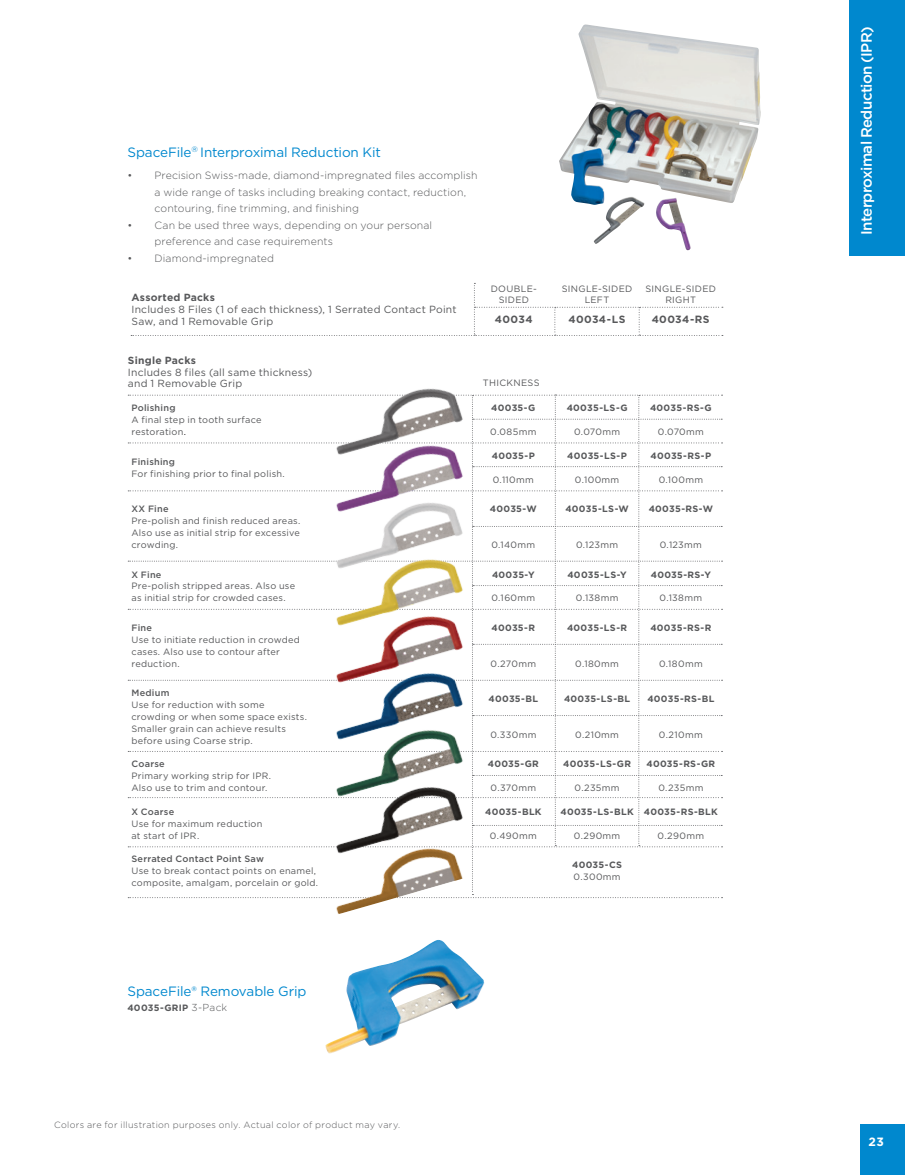
<style>
.page{position:relative;width:905px;height:1175px;background:#fff}
.page>*{position:absolute;margin:0;border:0;box-sizing:border-box;transform-origin:0 0}
.t1{font:500 15px "Gotham";letter-spacing:-.04em;color:#fff}
.t2{font:13.5px "Gotham";letter-spacing:-.01em;color:#0088ce}
.t3{font:700 12px "Gotham";color:#fff}
.t4{font:300 10.5px/16.5px "Gotham";letter-spacing:.01em;color:#57585a}
.t5{font:700 10.5px "Gotham";letter-spacing:.035em;color:#57585a}
.t6{font:10.35px/11.9px "Gotham";letter-spacing:.02em;color:#57585a}
.t7{font:700 10.35px "Gotham";letter-spacing:.025em;color:#57585a}
.t8{font:9.15px/11.9px "Gotham";letter-spacing:.025em;color:#57585a}
.t9{font:700 9.15px "Gotham";letter-spacing:.025em;color:#57585a}
.t10{font:500 9.15px "Gotham";letter-spacing:.025em;color:#57585a}
.t11{font:300 9px "Gotham";letter-spacing:.035em;color:#57585a}
.s1{font-weight:500}
.s2{color:#231f20}
.s3{font-weight:300;font-size:10.2px}
</style>
<div class="page">
<img style="left:559px;top:24px;width:202px;height:181px">
<svg style="left:128px;top:394px;width:594px;height:504px"></svg>
<img style="left:322px;top:388px;width:144px;height:46px">
<img style="left:322px;top:630px;width:144px;height:32px">
<img style="left:322px;top:662px;width:144px;height:57px">
<img style="left:322px;top:719px;width:144px;height:57px">
<img style="left:322px;top:776px;width:144px;height:82px">
<img style="left:322px;top:573px;width:144px;height:57px">
<img style="left:322px;top:516px;width:144px;height:57px">
<img style="left:322px;top:434px;width:144px;height:82px">
<img style="left:324px;top:837px;width:141px;height:77px">
<img style="left:325px;top:939px;width:159px;height:115px">
<svg style="left:131px;top:283px;width:592px;height:53px"></svg>
<div style="left:849px;top:0;width:55px;height:255px;background:#0088ce"></div>
<div style="left:859px;top:1123px;width:45px;height:51px;background:#0088ce"></div>
<p class="t2" style="left:127px;top:143px;width:255px">SpaceFile<sup>®</sup> Interproximal Reduction Kit</p>
<p class="t4" style="left:154px;top:167px;width:324px;text-indent:-27px">• Precision Swiss-made, diamond-impregnated files accomplish a wide range of tasks including breaking contact, reduction, contouring, fine trimming, and finishing</p>
<p class="t4" style="left:154px;top:216px;width:279px;text-indent:-27px">• Can be used three ways, depending on your personal preference and case requirements</p>
<p class="t4" style="left:127px;top:249px;width:148px">• Diamond-impregnated</p>
<p class="t7" style="left:131px;top:290px;width:85px">Assorted Packs</p>
<p class="t6" style="left:131px;top:303px;width:327px">Includes 8 Files (1 of each thickness), 1 Serrated Contact Point<br>Saw, and 1 Removable Grip</p>
<p class="t8" style="left:491px;top:283px;width:47px;line-height:10.9px;text-align:center">DOUBLE-<br>SIDED</p>
<p class="t8" style="left:561px;top:283px;width:72px;line-height:10.9px;text-align:center">SINGLE-SIDED<br>LEFT</p>
<p class="t8" style="left:645px;top:283px;width:72px;line-height:10.9px;text-align:center">SINGLE-SIDED<br>RIGHT</p>
<p class="t5" style="left:495px;top:312px;width:39px">40034</p>
<p class="t5" style="left:568px;top:312px;width:58px">40034-LS</p>
<p class="t5" style="left:651px;top:312px;width:59px">40034-RS</p>
<p class="t7" style="left:128px;top:353px;width:70px">Single Packs</p>
<p class="t6" style="left:128px;top:366px;width:186px">Includes 8 files (all same thickness) and 1 Removable Grip</p>
<p class="t8" style="left:483px;top:376px;width:58px">THICKNESS</p>
<p class="t8" style="left:131px;top:402px;width:132px"><span class="s1">Polishing<br></span>A final step in tooth surface restoration<span class="s2">.</span></p>
<p class="t9" style="left:491px;top:402px;width:46px">40035-G</p>
<p class="t9" style="left:566px;top:402px;width:62px">40035-LS-G</p>
<p class="t9" style="left:650px;top:402px;width:63px">40035-RS-G</p>
<p class="t8" style="left:490px;top:426px;width:48px">0.085mm</p>
<p class="t8" style="left:574px;top:426px;width:47px">0.070mm</p>
<p class="t8" style="left:658px;top:426px;width:47px">0.070mm</p>
<p class="t8" style="left:131px;top:455px;width:155px"><span class="s1">Finishing<br></span>For finishing prior to final polish.</p>
<p class="t10" style="left:131px;top:503px;width:39px">XX Fine</p>
<p class="t8" style="left:131px;top:515px;width:170px;text-align:justify">Pre-polish and finish reduced areas.<br>Also use as initial strip for excessive crowding.</p>
<p class="t10" style="left:131px;top:568px;width:32px">X Fine</p>
<p class="t8" style="left:131px;top:580px;width:165px">Pre-polish stripped areas. Also use as initial strip for crowded cases.</p>
<p class="t10" style="left:131px;top:621px;width:22px">Fine</p>
<p class="t8" style="left:131px;top:633px;width:170px">Use to initiate reduction in crowded cases. Also use to contour after reduction.</p>
<p class="t10" style="left:131px;top:687px;width:39px">Medium</p>
<p class="t8" style="left:131px;top:698px;width:177px">Use for reduction with some crowding or when some space exists.<br>Smaller grain can achieve results before using Coarse strip.</p>
<p class="t10" style="left:131px;top:758px;width:35px">Coarse</p>
<p class="t8" style="left:131px;top:770px;width:141px">Primary working strip for IPR.<br>Also use to trim and contour.</p>
<p class="t10" style="left:131px;top:805px;width:44px">X Coarse</p>
<p class="t8" style="left:131px;top:817px;width:132px">Use for maximum reduction at start of IPR.</p>
<p class="t10" style="left:131px;top:853px;width:134px">Serrated Contact Point Saw</p>
<p class="t8" style="left:131px;top:864px;width:188px">Use to break contact points on enamel, composite, amalgam, porcelain or gold.</p>
<p class="t2" style="left:127px;top:982px;width:180px">SpaceFile® Removable Grip</p>
<p class="t9" style="left:127px;top:1002px;width:101px">40035-GRIP <span class="s3">3-Pack</span></p>
<p class="t11" style="left:54px;top:1119px;width:348px">Colors are for illustration purposes only. Actual color of product may vary.</p>
<p class="t9" style="left:492px;top:449px;width:44px">40035-P</p>
<p class="t9" style="left:567px;top:449px;width:61px">40035-LS-P</p>
<p class="t9" style="left:650px;top:449px;width:62px">40035-RS-P</p>
<p class="t8" style="left:493px;top:473px;width:43px">0.110mm</p>
<p class="t8" style="left:575px;top:473px;width:46px">0.100mm</p>
<p class="t8" style="left:658px;top:473px;width:46px">0.100mm</p>
<p class="t9" style="left:490px;top:503px;width:48px">40035-W</p>
<p class="t9" style="left:565px;top:503px;width:65px">40035-LS-W</p>
<p class="t9" style="left:648px;top:503px;width:66px">40035-RS-W</p>
<p class="t8" style="left:491px;top:538px;width:45px">0.140mm</p>
<p class="t8" style="left:576px;top:538px;width:44px">0.123mm</p>
<p class="t8" style="left:659px;top:538px;width:44px">0.123mm</p>
<p class="t9" style="left:492px;top:568px;width:44px">40035-Y</p>
<p class="t9" style="left:567px;top:568px;width:61px">40035-LS-Y</p>
<p class="t9" style="left:650px;top:568px;width:62px">40035-RS-Y</p>
<p class="t8" style="left:491px;top:592px;width:45px">0.160mm</p>
<p class="t8" style="left:576px;top:592px;width:44px">0.138mm</p>
<p class="t8" style="left:659px;top:592px;width:44px">0.138mm</p>
<p class="t9" style="left:491px;top:621px;width:45px">40035-R</p>
<p class="t9" style="left:567px;top:621px;width:62px">40035-LS-R</p>
<p class="t9" style="left:650px;top:621px;width:62px">40035-RS-R</p>
<p class="t8" style="left:490px;top:657px;width:47px">0.270mm</p>
<p class="t8" style="left:575px;top:657px;width:45px">0.180mm</p>
<p class="t8" style="left:659px;top:657px;width:45px">0.180mm</p>
<p class="t9" style="left:488px;top:693px;width:51px">40035-BL</p>
<p class="t9" style="left:564px;top:693px;width:68px">40035-LS-BL</p>
<p class="t9" style="left:647px;top:693px;width:69px">40035-RS-BL</p>
<p class="t8" style="left:490px;top:728px;width:48px">0.330mm</p>
<p class="t8" style="left:575px;top:728px;width:45px">0.210mm</p>
<p class="t8" style="left:659px;top:728px;width:45px">0.210mm</p>
<p class="t9" style="left:488px;top:758px;width:53px">40035-GR</p>
<p class="t9" style="left:563px;top:758px;width:69px">40035-LS-GR</p>
<p class="t9" style="left:646px;top:758px;width:70px">40035-RS-GR</p>
<p class="t8" style="left:490px;top:781px;width:47px">0.370mm</p>
<p class="t8" style="left:574px;top:781px;width:46px">0.235mm</p>
<p class="t8" style="left:658px;top:781px;width:46px">0.235mm</p>
<p class="t9" style="left:485px;top:805px;width:58px">40035-BLK</p>
<p class="t9" style="left:560px;top:805px;width:75px">40035-LS-BLK</p>
<p class="t9" style="left:644px;top:805px;width:75px">40035-RS-BLK</p>
<p class="t8" style="left:490px;top:829px;width:48px">0.490mm</p>
<p class="t8" style="left:574px;top:829px;width:48px">0.290mm</p>
<p class="t8" style="left:657px;top:829px;width:48px">0.290mm</p>
<p class="t9" style="left:572px;top:859px;width:51px">40035-CS</p>
<p class="t8" style="left:573px;top:870px;width:49px">0.300mm</p>
<h1 class="t1" style="left:856px;top:235px;width:210px;rotate:-90deg">Interproximal Reduction (IPR)</h1>
<h3 class="t3" style="left:868px;top:1133px;width:17px">23</h3>
</div>
